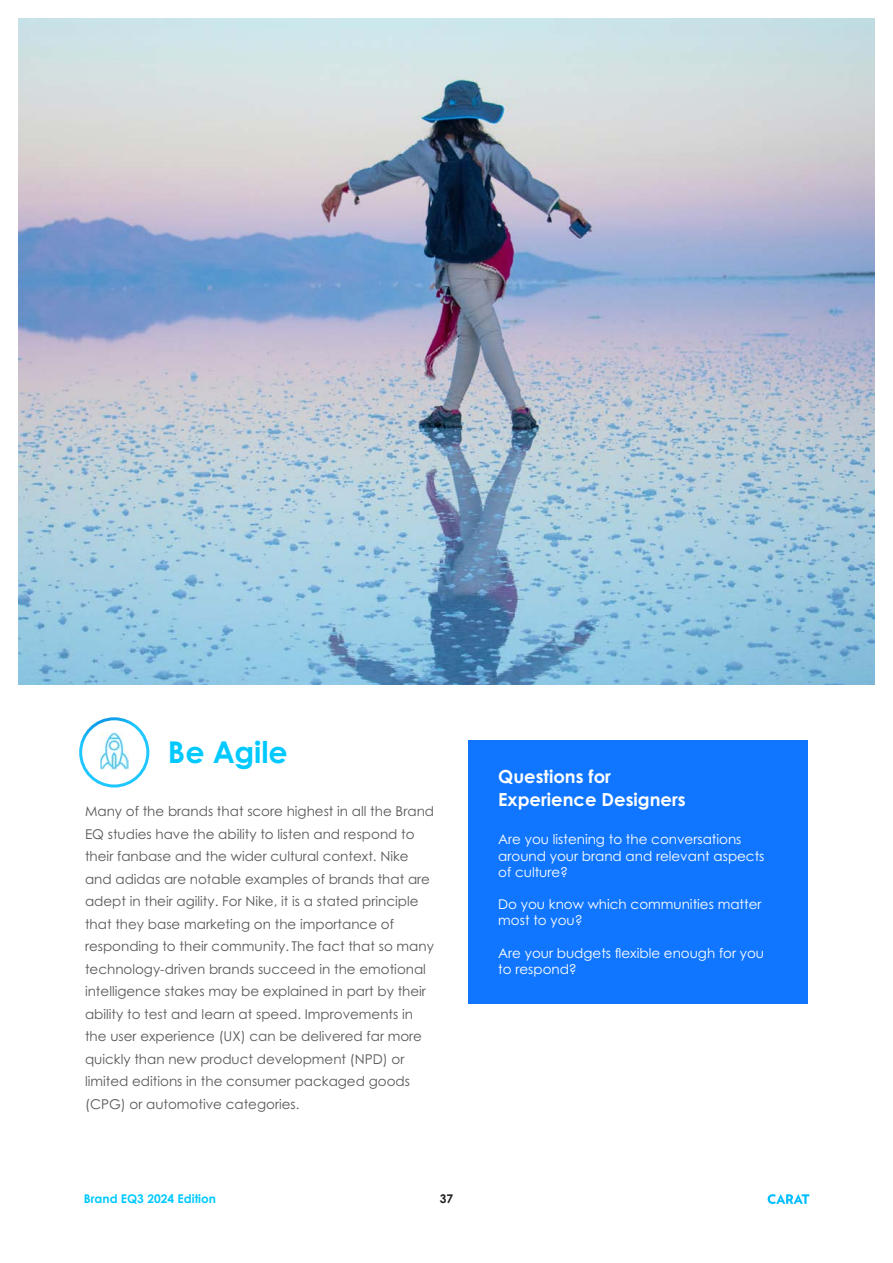
<style>
.page{position:relative;width:893px;height:1263px;background:#fff}
.page>*{position:absolute;margin:0;border:0;box-sizing:border-box;transform-origin:0 0}
.t1{font:700 30px "Century Gothic Pro";color:#00c9ff}
.t2{font:700 18px/22.5px "Century Gothic Pro";color:#fff}
.t3{font:13.5px/22.5px "Century Gothic Pro";color:#57585a}
.t4{font:13.5px/16.2px "Century Gothic Pro";color:#fff}
.t5{font:700 12px "Century Gothic Pro";color:#00c9ff}
.t6{font:700 12px "Century Gothic Pro";color:#231f20}
</style>
<div class="page">
<svg style="left:768px;top:1194px;width:41px;height:10px"></svg>
<div style="left:468px;top:740px;width:340px;height:264px;background:#1176ff"></div>
<img style="left:19px;top:19px;width:855px;height:665px">
<svg style="left:79px;top:717px;width:70px;height:70px"></svg>
<div style="left:84px;top:722px;width:60px;height:59px;background:#fff;border-radius:50%"></div>
<img style="left:100px;top:732px;width:28px;height:38px">
<p class="t1" style="left:168px;top:734px;width:121px">Be Agile</p>
<p class="t3" style="left:85px;top:800px;width:351px">Many of the brands that score highest in all the Brand EQ studies have the ability to listen and respond to their fanbase and the wider cultural context. Nike and adidas are notable examples of brands that are adept in their agility. For Nike, it is a stated principle that they base marketing on the importance of responding to their community. The fact that so many technology-driven brands succeed in the emotional intelligence stakes may be explained in part by their ability to test and learn at speed. Improvements in the user experience (UX) can be delivered far more quickly than new product development (NPD) or limited editions in the consumer packaged goods (CPG) or automotive categories.</p>
<p class="t5" style="left:84px;top:1191px;width:134px">Brand EQ3 2024 Edition</p>
<p class="t6" style="left:440px;top:1191px;width:15px">37</p>
<p class="t2" style="left:498px;top:765px;width:189px">Questions for<br>Experience Designers</p>
<p class="t4" style="left:498px;top:831px;width:268px">Are you listening to the conversations around your brand and relevant aspects of culture?</p>
<p class="t4" style="left:498px;top:896px;width:265px">Do you know which communities matter most to you?</p>
<p class="t4" style="left:498px;top:945px;width:267px">Are your budgets flexible enough for you to respond?</p>
</div>
